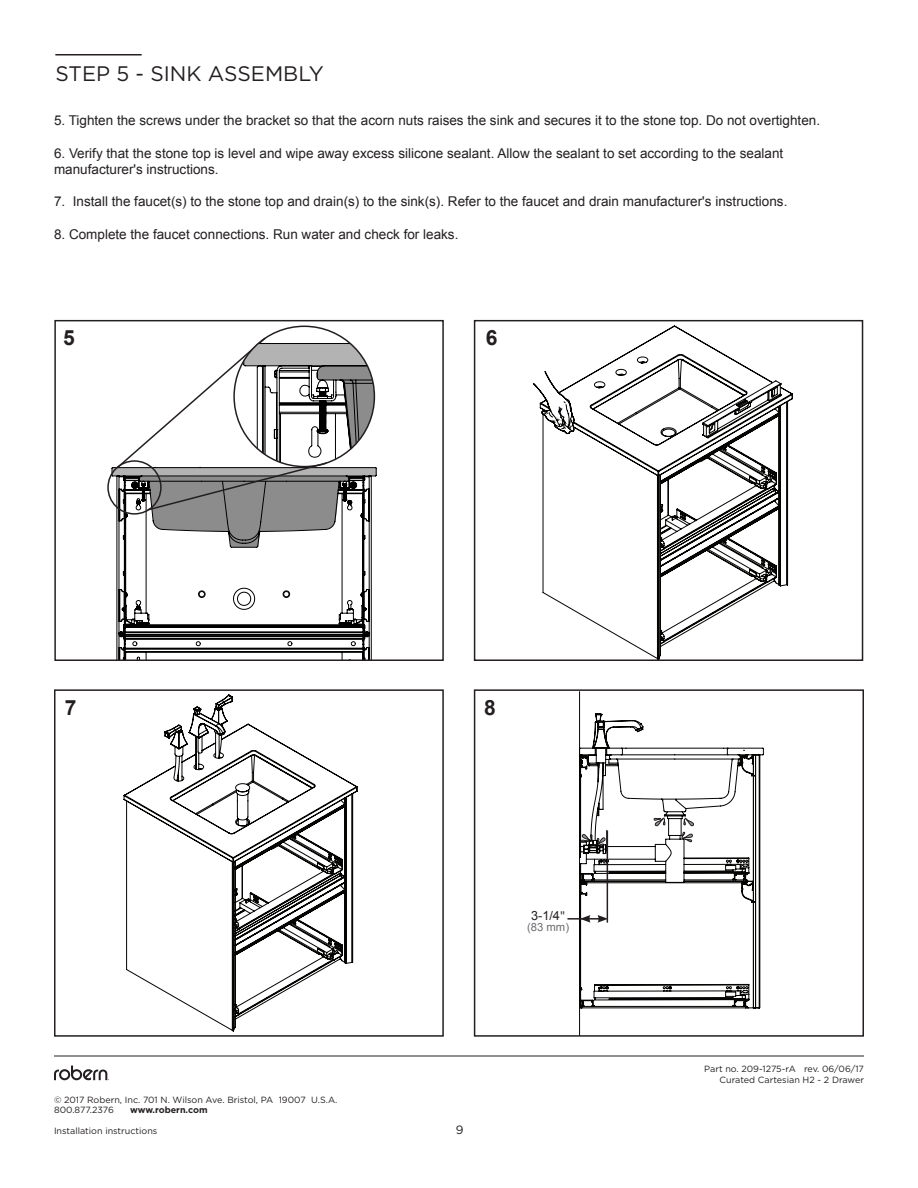
<style>
.page{position:relative;width:918px;height:1188px;background:#fff}
.page>*{position:absolute;margin:0;border:0;box-sizing:border-box;transform-origin:0 0}
.t1{font:21px "Gotham";color:#231f20}
.Figure_Number{font:700 21px "Arial";color:#231f20}
.Body{font:13.5px/16.2px "Arial";color:#231f20}
.t2{font:12.75px "Arial";color:#231f20}
.t3{font:12px "Gotham";color:#231f20}
.t4{font:11.25px "Arial";color:#6c6d70}
.t5{font:9px/10.5px "Gotham";color:#231f20}
.t6{font:700 9px "Gotham";color:#231f20}
.s1{font-family:"Calibri"}
</style>
<div class="page">
<svg style="left:54px;top:1066px;width:55px;height:15px"></svg>
<hr style="left:54px;top:1056px;width:810px;height:1px;background:#231f20">
<hr style="left:55px;top:54px;width:87px;height:2px;background:#231f20">
<svg style="left:116px;top:547px;width:256px;height:111px"></svg>
<div style="left:54px;top:320px;width:390px;height:341px;border:2px solid #231f20"></div>
<svg style="left:542px;top:325px;width:251px;height:333px"></svg>
<svg style="left:533px;top:371px;width:249px;height:67px"></svg>
<div style="left:474px;top:320px;width:389px;height:341px;border:2px solid #231f20"></div>
<div style="left:486px;top:330px;width:51px;height:49px;background:#fff"></div>
<svg style="left:112px;top:336px;width:265px;height:211px"></svg>
<svg style="left:123px;top:694px;width:235px;height:338px"></svg>
<div style="left:54px;top:689px;width:390px;height:348px;border:2px solid #231f20"></div>
<svg style="left:579px;top:692px;width:185px;height:342px"></svg>
<div style="left:474px;top:689px;width:390px;height:348px;border:2px solid #231f20"></div>
<hr style="left:607px;top:831px;width:1px;height:92px;background:#231f20">
<svg style="left:567px;top:915px;width:41px;height:8px"></svg>
<p class="t1" style="left:55px;top:60px;width:270px">STEP 5 - SINK ASSEMBLY</p>
<p class="Body" style="left:54px;top:113px;width:768px">5. Tighten the screws under the bracket so that the acorn nuts raises the sink and secures it to the stone top. Do not overtighten.</p>
<p class="Body" style="left:54px;top:145px;width:731px">6. Verify that the stone top is level and wipe away excess silicone sealant. Allow the sealant to set according to the sealant manufacturer's instructions.</p>
<p class="Body" style="left:54px;top:194px;width:735px">7. Install the faucet(s) to the stone top and drain(s) to the sink(s). Refer to the faucet and drain manufacturer's instructions.</p>
<p class="Body" style="left:54px;top:226px;width:406px">8. Complete the faucet connections. Run water and check for leaks.</p>
<p class="Figure_Number" style="left:63px;top:324px;width:13px">5</p>
<p class="Figure_Number" style="left:486px;top:324px;width:13px">6</p>
<p class="Figure_Number" style="left:65px;top:694px;width:13px">7</p>
<p class="Figure_Number" style="left:484px;top:694px;width:13px">8</p>
<p class="t5" style="left:54px;top:1094px;width:285px">© 2017 Robern, Inc. 701 N. Wilson Ave. Bristol, PA 19007 U.S.A.<br>800.877.2376</p>
<p class="t6" style="left:130px;top:1104px;width:79px">www.robern.com</p>
<p class="t5" style="left:54px;top:1126px;width:105px">Installation instructions</p>
<p class="t2" style="left:531px;top:907px;width:36px">3-1/4<span class="s1">"</span></p>
<p class="t4" style="left:527px;top:920px;width:44px">(83 mm)</p>
<p class="t3" style="left:456px;top:1122px;width:9px">9</p>
<p class="t5" style="left:704px;top:1064px;width:161px;text-align:right">Part no. 209-1275-rA rev. 06/06/17<br>Curated Cartesian H2 - 2 Drawer</p>
</div>
